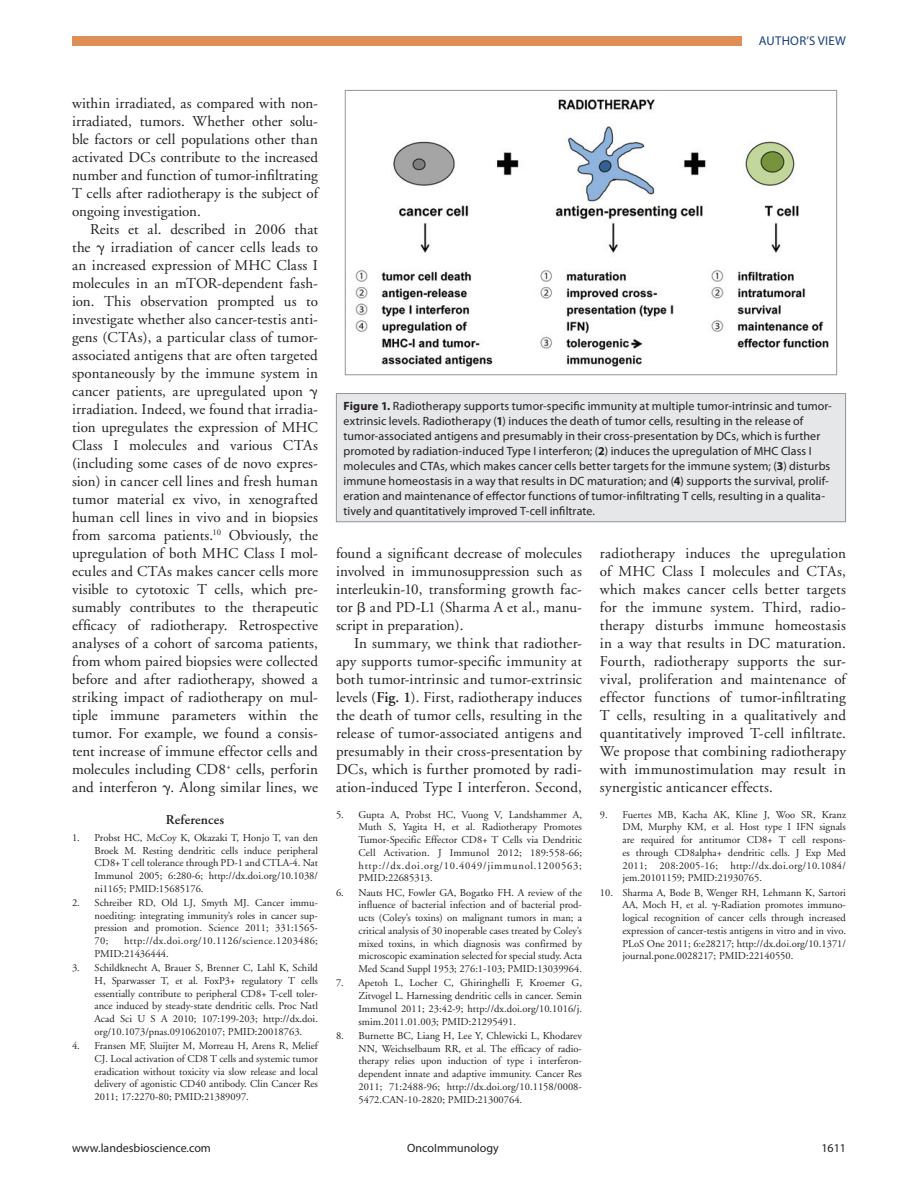
<style>
.page{position:relative;width:918px;height:1188px;background:#fff}
.page>*{position:absolute;margin:0;border:0;box-sizing:border-box;transform-origin:0 0}
.t1{font:15px/18px "Adobe Garamond";letter-spacing:.005em;color:#231f20;text-align:justify}
.t2{font:600 13.5px "Adobe Garamond";letter-spacing:.01em;color:#231f20}
.t3{font:12.75px "Myriad Pro";letter-spacing:.02em;color:#193f7c}
.t4{font:12px/15px "Myriad Pro";letter-spacing:.005em;color:#231f20}
.t5{font:10.5px/12.8px "Adobe Garamond";color:#231f20;text-align:justify}
.t6{font:10.5px/12.8px "Adobe Garamond";letter-spacing:.035em;color:#231f20}
.s1{font-family:"Universal Std Greekw Math Pi"}
.s2{font-weight:700}
.s3{font-weight:600}
</style>
<div class="page">
<div style="left:72px;top:36px;width:669px;height:10px;background:#df8e57"></div>
<img style="left:355px;top:99px;width:474px;height:268px">
<div style="left:345px;top:90px;width:492px;height:285px;border:1px solid #939598"></div>
<div style="left:336px;top:394px;width:510px;height:128px;background:#e6e7e9"></div>
<div style="left:336px;top:393px;width:510px;height:129px;border:1px solid #939598"></div>
<p class="t3" style="left:759px;top:32px;width:88px">Author’s View</p>
<p class="t1" style="left:72px;top:95px;width:247px">within irradiated, as compared with non&shy;irradiated, tumors. Whether other solu&shy;ble factors or cell populations other than activated DCs contribute to the increased number and function of tumor-infiltrating T cells after radiotherapy is the subject of ongoing investigation.</p>
<p class="t1" style="left:72px;top:221px;width:248px;text-indent:18px">Reits et al. described in 2006 that the <span class="s1">γ</span> irradiation of cancer cells leads to an increased expression of MHC Class I molecules in an mTOR-dependent fash&shy;ion. This observation prompted us to investigate whether also cancer-testis anti&shy;gens (CTAs), a particular class of tumor&shy;associated antigens that are often targeted spontaneously by the immune system in cancer patients, are upregulated upon <span class="s1">γ </span>irradiation. Indeed, we found that irradia&shy;tion upregulates the expression of MHC Class I molecules and various CTAs (including some cases of de novo expres&shy;sion) in cancer cell lines and fresh human tumor material ex vivo, in xenografted human cell lines in vivo and in biopsies from sarcoma patients.<sup>10</sup> Obviously, the upregulation of both MHC Class I mol&shy;ecules and CTAs makes cancer cells more visible to cytotoxic T cells, which pre&shy;sumably contributes to the therapeutic efficacy of radiotherapy. Retrospective analyses of a cohort of sarcoma patients, from whom paired biopsies were collected before and after radiotherapy, showed a striking impact of radiotherapy on mul&shy;tiple immune parameters within the tumor. For example, we found a consis&shy;tent increase of immune effector cells and molecules including CD8<sup>+</sup> cells, perforin and interferon <span class="s1">γ</span>. Along similar lines, we</p>
<p class="t2" style="left:166px;top:812px;width:60px">References</p>
<p class="t5" style="left:95px;top:831px;width:225px;text-indent:-23px">1. Probst HC, McCoy K, Okazaki T, Honjo T, van den Broek M. Resting dendritic cells induce peripheral CD8+ T cell tolerance through PD-1 and CTLA-4. Nat Immunol 2005; 6:280-6; http://dx.doi.org/10.1038/ ni1165; PMID:15685176.</p>
<p class="t5" style="left:95px;top:897px;width:225px;text-indent:-23px">2. Schreiber RD, Old LJ, Smyth MJ. Cancer immu&shy;noediting: integrating immunity’s roles in cancer sup&shy;pression and promotion. Science 2011; 331:1565- 70;</p>
<p class="t6" style="left:95px;top:935px;width:225px;text-indent:30px">http://dx.doi.org/10.1126/science.1203486;<br>PMID:21436444.</p>
<p class="t5" style="left:95px;top:962px;width:225px;text-indent:-23px">3. Schildknecht A, Brauer S, Brenner C, Lahl K, Schild H, Sparwasser T, et al. FoxP3+ regulatory T cells essentially contribute to peripheral CD8+ T-cell toler&shy;ance induced by steady-state dendritic cells. Proc Natl Acad Sci U S A 2010; 107:199-203; http://dx.doi. org/10.1073/pnas.0910620107; PMID:20018763.</p>
<p class="t5" style="left:95px;top:1040px;width:225px;text-indent:-23px">4. Fransen MF, Sluijter M, Morreau H, Arens R, Melief CJ. Local activation of CD8 T cells and systemic tumor eradication without toxicity via slow release and local delivery of agonistic CD40 antibody. Clin Cancer Res 2011; 17:2270-80; PMID:21389097.</p>
<p class="t4" style="left:344px;top:398px;width:490px"><span class="s2">Figure 1.</span> Radiotherapy supports tumor-specific immunity at multiple tumor-intrinsic and tumor&shy;extrinsic levels. Radiotherapy (<span class="s2">1</span>) induces the death of tumor cells, resulting in the release of tumor-associated antigens and presumably in their cross-presentation by DCs, which is further promoted by radiation-induced Type I interferon; (<span class="s2">2</span>) induces the upregulation of MHC Class I molecules and CTAs, which makes cancer cells better targets for the immune system; (<span class="s2">3</span>) disturbs immune homeostasis in a way that results in DC maturation; and (<span class="s2">4</span>) supports the survival, prolif&shy;eration and maintenance of effector functions of tumor-infiltrating T cells, resulting in a qualita&shy;tively and quantitatively improved T-cell infiltrate.</p>
<p class="t1" style="left:336px;top:545px;width:248px">found a significant decrease of molecules involved in immunosuppression such as interleukin-10, transforming growth fac&shy;tor <span class="s1">β</span> and PD-L1 (Sharma A et al., manu&shy;script in preparation).</p>
<p class="t1" style="left:336px;top:635px;width:247px;text-indent:18px">In summary, we think that radiother&shy;apy supports tumor-specific immunity at both tumor-intrinsic and tumor-extrinsic levels (<span class="s3">Fig. 1</span>). First, radiotherapy induces the death of tumor cells, resulting in the release of tumor-associated antigens and presumably in their cross-presentation by DCs, which is further promoted by radi&shy;ation-induced Type I interferon. Second,</p>
<p class="t5" style="left:359px;top:808px;width:225px;text-indent:-23px">5. Gupta A, Probst HC, Vuong V, Landshammer A, Muth S, Yagita H, et al. Radiotherapy Promotes Tumor-Specific Effector CD8+ T Cells via Dendritic Cell Activation. J Immunol 2012; 189:558-66; http://dx.doi.org/10.4049/jimmunol.1200563; PMID:22685313.</p>
<p class="t5" style="left:359px;top:886px;width:225px;text-indent:-23px">6. Nauts HC, Fowler GA, Bogatko FH. A review of the influence of bacterial infection and of bacterial prod&shy;ucts (Coley’s toxins) on malignant tumors in man; a critical analysis of 30 inoperable cases treated by Coley’s mixed toxins, in which diagnosis was confirmed by microscopic examination selected for special study. Acta Med Scand Suppl 1953; 276:1-103; PMID:13039964.</p>
<p class="t5" style="left:359px;top:977px;width:225px;text-indent:-23px">7. Apetoh L, Locher C, Ghiringhelli F, Kroemer G, Zitvogel L. Harnessing dendritic cells in cancer. Semin Immunol 2011; 23:42-9; http://dx.doi.org/10.1016/j. smim.2011.01.003; PMID:21295491.</p>
<p class="t5" style="left:359px;top:1029px;width:225px;text-indent:-23px">8. Burnette BC, Liang H, Lee Y, Chlewicki L, Khodarev NN, Weichselbaum RR, et al. The efficacy of radio&shy;therapy relies upon induction of type i interferon&shy;dependent innate and adaptive immunity. Cancer Res 2011; 71:2488-96; http://dx.doi.org/10.1158/0008- 5472.CAN-10-2820; PMID:21300764.</p>
<p class="t1" style="left:600px;top:545px;width:248px">radiotherapy induces the upregulation of MHC Class I molecules and CTAs, which makes cancer cells better targets for the immune system. Third, radio&shy;therapy disturbs immune homeostasis in a way that results in DC maturation.<br>Fourth, radiotherapy supports the sur&shy;vival, proliferation and maintenance of effector functions of tumor-infiltrating T cells, resulting in a qualitatively and quantitatively improved T-cell infiltrate.<br>We propose that combining radiotherapy with immunostimulation may result in synergistic anticancer effects.</p>
<p class="t5" style="left:622px;top:808px;width:225px;text-indent:-23px">9. Fuertes MB, Kacha AK, Kline J, Woo SR, Kranz DM, Murphy KM, et al. Host type I IFN signals are required for antitumor CD8+ T cell respons&shy;es through CD8alpha+ dendritic cells. J Exp Med 2011; 208:2005-16; http://dx.doi.org/10.1084/ jem.20101159; PMID:21930765.</p>
<p class="t5" style="left:622px;top:886px;width:225px;text-indent:-23px">10. Sharma A, Bode B, Wenger RH, Lehmann K, Sartori AA, Moch H, et al. <span class="s1">γ</span>-Radiation promotes immuno&shy;logical recognition of cancer cells through increased expression of cancer-testis antigens in vitro and in vivo.<br>PLoS One 2011; 6:e28217; http://dx.doi.org/10.1371/ journal.pone.0028217; PMID:22140550.</p>
<p class="t4" style="left:72px;top:1140px;width:140px">www.landesbioscience.com</p>
<p class="t4" style="left:407px;top:1140px;width:93px">OncoImmunology</p>
<p class="t4" style="left:821px;top:1140px;width:26px">1611</p>
</div>
